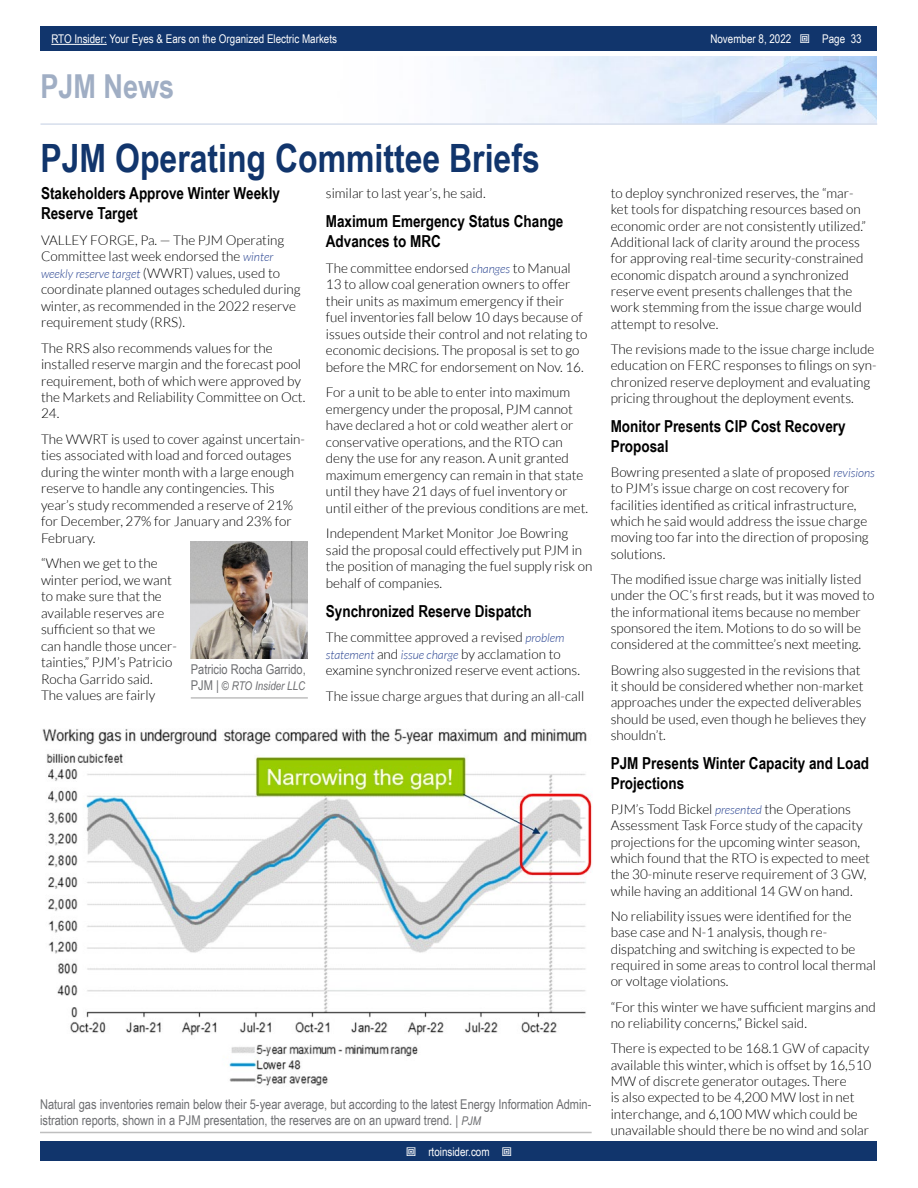
<style>
.page{position:relative;width:918px;height:1188px;background:#fff}
.page>*{position:absolute;margin:0;border:0;box-sizing:border-box;transform-origin:0 0}
.t1{font:700 39px "Arial Narrow";color:#11356c}
.t2{font:700 33px "Arial Narrow";color:#a0aec4}
.t3{font:700 16.5px/20.1px "Arial Narrow";color:#000}
.t4{font:300 13.5px/16.4px "Lato";color:#000}
.t5{font:13.5px/16.2px "Arial Narrow";color:#6d6e71}
.t6{font:12px "Arial Narrow";color:#fff}
.t7{font:italic 300 12px "Lato";color:#25408f}
.t8{font:italic 12px "Arial Narrow";color:#6d6e71}
.s1{font-style:italic;font-size:12px;color:#25408f}
.s2{font-style:normal;font-size:13.5px;color:#000}
.s3{font-style:normal;font-size:13.5px}
.s4{font-style:italic;font-size:12px}
</style>
<div class="page">
<div style="left:41px;top:1142px;width:836px;height:19px;background:#11356c"></div>
<div style="left:41px;top:27px;width:836px;height:24px;background:#11356c"></div>
<hr style="left:51px;top:44px;width:56px;height:1px;background:#fff">
<img style="left:474px;top:56px;width:403px;height:67px">
<hr style="left:40px;top:123px;width:837px;height:2px;background:#d6deec">
<hr style="left:40px;top:1132px;width:552px;height:1px;background:#bfbfbf">
<img style="left:42px;top:729px;width:550px;height:357px">
<img style="left:190px;top:542px;width:117px;height:117px">
<hr style="left:191px;top:697px;width:117px;height:2px;background:#bfbfbf">
<p class="t6" style="left:51px;top:30px;width:287px">RTO Insider: Your Eyes &amp; Ears on the Organized Electric Markets</p>
<p class="t6" style="left:710px;top:30px;width:82px">November 8, 2022</p>
<p class="t6" style="left:822px;top:30px;width:41px">Page 33</p>
<h2 class="t2" style="left:40px;top:61px;width:135px">PJM News</h2>
<h1 class="t1" style="left:40px;top:129px;width:501px">PJM Operating Committee Briefs</h1>
<p class="t3" style="left:41px;top:182px;width:241px">Stakeholders Approve Winter Weekly<br>Reserve Target</p>
<p class="t4" style="left:41px;top:232px;width:245px">VALLEY FORGE, Pa. — The PJM Operating<br>Committee last week endorsed the <span class="s1">winter</span></p>
<p class="t7" style="left:41px;top:267px;width:241px">weekly reserve target <span class="s2">(WWRT) values, used to</span></p>
<p class="t4" style="left:41px;top:281px;width:261px">coordinate planned outages scheduled during winter, as recommended in the 2022 reserve requirement study (RRS).</p>
<p class="t4" style="left:41px;top:340px;width:264px">The RRS also recommends values for the installed reserve margin and the forecast pool requirement, both of which were approved by the Markets and Reliability Committee on Oct.<br>24.</p>
<p class="t4" style="left:41px;top:431px;width:266px">The WWRT is used to cover against uncertain&shy;ties associated with load and forced outages during the winter month with a large enough reserve to handle any contingencies. This year’s study recommended a reserve of 21% for December, 27% for January and 23% for February.</p>
<p class="t4" style="left:41px;top:555px;width:137px">“When we get to the winter period, we want to make sure that the available reserves are sufficient so that we can handle those uncer&shy;tainties,” PJM’s Patricio<br>Rocha Garrido said.<br>The values are fairly</p>
<p class="t4" style="left:326px;top:185px;width:160px">similar to last year’s, he said.</p>
<p class="t3" style="left:326px;top:210px;width:239px">Maximum Emergency Status Change<br>Advances to MRC</p>
<p class="t4" style="left:326px;top:260px;width:263px">The committee endorsed <span class="s1">changes</span> to Manual 13 to allow coal generation owners to offer their units as maximum emergency if their fuel inventories fall below 10 days because of issues outside their control and not relating to economic decisions. The proposal is set to go before the MRC for endorsement on Nov. 16.</p>
<p class="t4" style="left:326px;top:384px;width:262px">For a unit to be able to enter into maximum emergency under the proposal, PJM cannot have declared a hot or cold weather alert or conservative operations, and the RTO can deny the use for any reason. A unit granted maximum emergency can remain in that state until they have 21 days of fuel inventory or until either of the previous conditions are met.</p>
<p class="t4" style="left:326px;top:525px;width:268px">Independent Market Monitor Joe Bowring said the proposal could effectively put PJM in the position of managing the fuel supply risk on behalf of companies.</p>
<p class="t3" style="left:326px;top:600px;width:208px">Synchronized Reserve Dispatch</p>
<p class="t4" style="left:326px;top:629px;width:240px">The committee approved a revised <span class="s1">problem</span></p>
<p class="t7" style="left:326px;top:648px;width:236px">statement <span class="s2">and</span> issue charge <span class="s2">by acclamation to</span></p>
<p class="t4" style="left:326px;top:658px;width:260px;line-height:25.5px">examine synchronized reserve event actions.<br>The issue charge argues that during an all-call</p>
<p class="t5" style="left:191px;top:661px;width:117px">Patricio Rocha Garrido,</p>
<p class="t8" style="left:191px;top:678px;width:116px"><span class="s3">PJM |</span> © RTO Insider LLC</p>
<p class="t5" style="left:40px;top:1095px;width:553px">Natural gas inventories remain below their 5-year average, but according to the latest Energy Information Admin&shy;istration reports, shown in a PJM presentation, the reserves are on an upward trend. | <span class="s4">PJM</span></p>
<p class="t6" style="left:428px;top:1143px;width:63px">rtoinsider.com</p>
<p class="t4" style="left:611px;top:185px;width:257px">to deploy synchronized reserves, the “mar&shy;ket tools for dispatching resources based on economic order are not consistently utilized.” Additional lack of clarity around the process for approving real-time security-constrained economic dispatch around a synchronized reserve event presents challenges that the work stemming from the issue charge would attempt to resolve.</p>
<p class="t4" style="left:611px;top:341px;width:267px">The revisions made to the issue charge include education on FERC responses to filings on syn&shy;chronized reserve deployment and evaluating pricing throughout the deployment events.</p>
<p class="t3" style="left:611px;top:415px;width:237px">Monitor Presents CIP Cost Recovery<br>Proposal</p>
<p class="t4" style="left:611px;top:464px;width:266px">Bowring presented a slate of proposed <span class="s1">revisions </span>to PJM’s issue charge on cost recovery for facilities identified as critical infrastructure, which he said would address the issue charge moving too far into the direction of proposing solutions.</p>
<p class="t4" style="left:611px;top:571px;width:265px">The modified issue charge was initially listed under the OC’s first reads, but it was moved to the informational items because no member sponsored the item. Motions to do so will be considered at the committee’s next meeting.</p>
<p class="t4" style="left:611px;top:662px;width:257px">Bowring also suggested in the revisions that it should be considered whether non-market approaches under the expected deliverables should be used, even though he believes they shouldn’t.</p>
<p class="t3" style="left:611px;top:752px;width:260px">PJM Presents Winter Capacity and Load<br>Projections</p>
<p class="t4" style="left:611px;top:801px;width:261px">PJM’s Todd Bickel <span class="s1">presented</span> the Operations Assessment Task Force study of the capacity projections for the upcoming winter season, which found that the RTO is expected to meet the 30-minute reserve requirement of 3 GW, while having an additional 14 GW on hand.</p>
<p class="t4" style="left:611px;top:908px;width:267px">No reliability issues were identified for the base case and N-1 analysis, though re&shy;dispatching and switching is expected to be required in some areas to control local thermal or voltage violations.</p>
<p class="t4" style="left:611px;top:999px;width:267px">“For this winter we have sufficient margins and no reliability concerns,” Bickel said.</p>
<p class="t4" style="left:611px;top:1040px;width:262px">There is expected to be 168.1 GW of capacity available this winter, which is offset by 16,510<br>MW of discrete generator outages. There<br>is also expected to be 4,200 MW lost in net interchange, and 6,100 MW which could be unavailable should there be no wind and solar</p>
</div>
